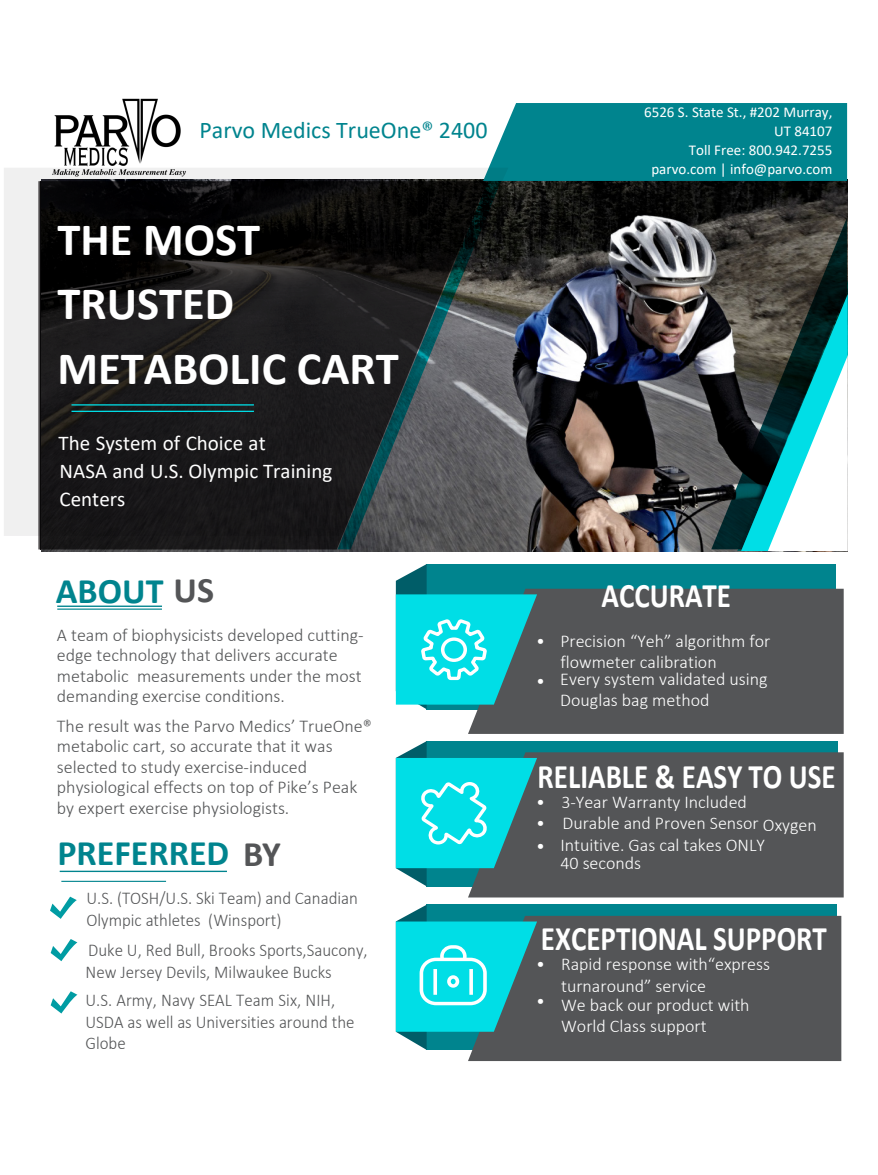
<style>
.page{position:relative;width:878px;height:1175px;background:#fff}
.page>*{position:absolute;margin:0;border:0;box-sizing:border-box;transform-origin:0 0}
.Slogan{font:700 46.5px/64.5px "Calibri";color:#fff}
.Section_Title{font:700 36px "Calibri";color:#00848e}
.Service_Title{font:700 34.5px "Calibri";color:#fff;scale:.84 1}
.Section_Text{font:24px "Calibri";color:#00848e}
.Service_Text{font:21px/27.9px "Calibri";color:#fff}
.Section_Text-2{font:300 18px/20.5px "Calibri";color:#545557}
.t1{font:300 18px/21.6px "Calibri";color:#fff}
.Section_Text-3{font:300 18px/21.6px "Calibri";color:#545557;scale:.94 1}
.Contact{font:15px/19.2px "Calibri";color:#fff;text-align:right}
.s1{color:#545557}
</style>
<div class="page">
<img style="left:54px;top:98px;width:127px;height:69px">
<div style="left:38px;top:536px;width:299px;height:13px;background:#181718"></div>
<div style="left:426px;top:564px;width:410px;height:145px;background:#00848e"></div>
<div style="left:468px;top:588px;width:375px;height:146px;background:#545557"></div>
<div style="left:426px;top:741px;width:411px;height:145px;background:#00848e"></div>
<div style="left:468px;top:752px;width:375px;height:145px;background:#545557"></div>
<div style="left:426px;top:904px;width:411px;height:145px;background:#00848e"></div>
<div style="left:468px;top:915px;width:373px;height:146px;background:#545557"></div>
<svg style="left:396px;top:564px;width:141px;height:145px"></svg>
<div style="left:441px;top:637px;width:26px;height:25px;border:3px solid #fff;border-radius:50%"></div>
<svg style="left:396px;top:741px;width:141px;height:145px"></svg>
<svg style="left:396px;top:905px;width:141px;height:144px"></svg>
<svg style="left:50px;top:896px;width:27px;height:22px"></svg>
<svg style="left:51px;top:939px;width:26px;height:22px"></svg>
<svg style="left:51px;top:991px;width:26px;height:22px"></svg>
<svg style="left:337px;top:536px;width:146px;height:13px;background:#484d4f"></svg>
<svg style="left:4px;top:168px;width:479px;height:368px;background:#323335"></svg>
<hr style="left:71px;top:404px;width:183px;height:1px;background:#00dee6">
<hr style="left:71px;top:411px;width:183px;height:1px;background:#00dee6">
<img style="left:483px;top:103px;width:364px;height:448px">
<hr style="left:60px;top:870px;width:167px;height:2px;background:#00848e">
<hr style="left:57px;top:608px;width:105px;height:2px;background:#00848e">
<hr style="left:57px;top:605px;width:105px;height:2px;background:#00848e">
<hr style="left:61px;top:880px;width:105px;height:2px;background:#00848e">
<p class="Section_Text" style="left:199px;top:114px;width:290px">Parvo Medics TrueOne® 2400</p>
<p class="Slogan" style="left:57px;top:206px;width:343px">THE MOST<br>TRUSTED<br>METABOLIC CART</p>
<p class="Service_Text" style="left:59px;top:428px;width:275px">The System of Choice at<br>NASA and U.S. Olympic Training<br>Centers</p>
<p class="Section_Title" style="left:56px;top:565px;width:160px">ABOUT <span class="s1">US</span></p>
<p class="Section_Text-2" style="left:57px;top:624px;width:308px">A team of biophysicists developed cutting&shy;edge technology that delivers accurate metabolic measurements under the most demanding exercise conditions.</p>
<p class="Section_Text-2" style="left:57px;top:715px;width:316px">The result was the Parvo Medics’ TrueOne® metabolic cart, so accurate that it was selected to study exercise-induced physiological effects on top of Pike’s Peak by expert exercise physiologists.</p>
<p class="Section_Title" style="left:57px;top:827px;width:225px">PREFERRED <span class="s1">BY</span></p>
<p class="Section_Text-3" style="left:86px;top:887px;width:290px">U.S. (TOSH/U.S. Ski Team) and Canadian<br>Olympic athletes (Winsport)</p>
<p class="Section_Text-3" style="left:86px;top:939px;width:301px">Duke U, Red Bull, Brooks Sports,Saucony,<br>New Jersey Devils, Milwaukee Bucks</p>
<p class="Section_Text-3" style="left:85px;top:989px;width:288px">U.S. Army, Navy SEAL Team Six, NIH,<br>USDA as well as Universities around the<br>Globe</p>
<p class="Contact" style="left:644px;top:102px;width:190px">6526 S. State St., #202 Murray,<br>UT 84107<br>Toll Free: 800.942.7255 parvo.com | info@parvo.com</p>
<p class="Service_Title" style="left:601px;top:570px;width:156px">ACCURATE</p>
<p class="t1" style="left:560px;top:630px;width:212px;text-indent:-24px">• Precision “Yeh” algorithm for flowmeter calibration</p>
<p class="t1" style="left:560px;top:668px;width:209px;line-height:20.9px;text-indent:-24px">• Every system validated using<br>Douglas bag method</p>
<p class="Service_Title" style="left:537px;top:751px;width:356px">RELIABLE &amp; EASY TO USE</p>
<p class="t1" style="left:536px;top:790px;width:212px">• 3-Year Warranty Included</p>
<p class="t1" style="left:536px;top:812px;width:282px">• Durable and Proven Sensor Oxygen</p>
<p class="t1" style="left:560px;top:836px;width:206px;line-height:17.2px;text-indent:-24px">• Intuitive. Gas cal takes ONLY<br>40 seconds</p>
<p class="Service_Title" style="left:541px;top:914px;width:342px">EXCEPTIONAL SUPPORT</p>
<p class="t1" style="left:561px;top:953px;width:210px;text-indent:-25px">• Rapid response with“express turnaround” service</p>
<p class="t1" style="left:561px;top:993px;width:190px;text-indent:-25px">• We back our product with<br>World Class support</p>
</div>
